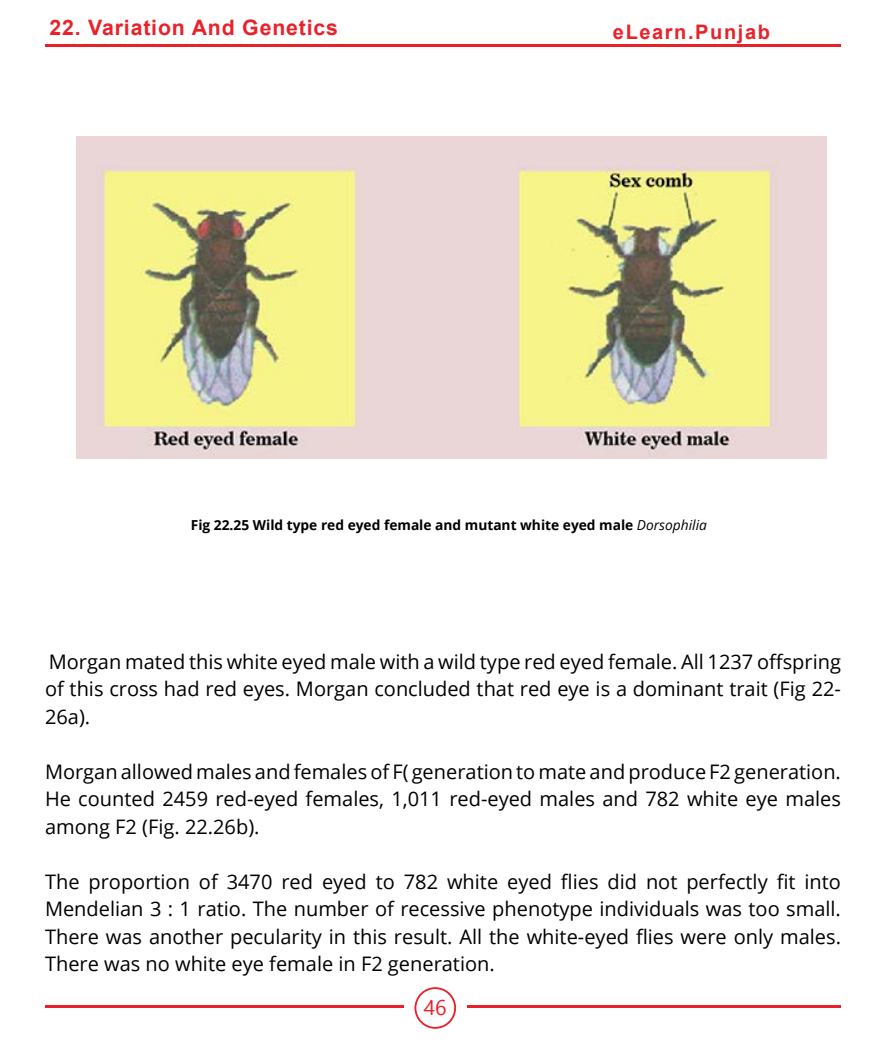
<style>
.page{position:relative;width:886px;height:1053px;background:#fff}
.page>*{position:absolute;margin:0;border:0;box-sizing:border-box;transform-origin:0 0}
.t1{font:700 21.25px "Arial";letter-spacing:.04em;color:#eb212a}
.t2{font:21.25px "Segoe UI";color:#eb212a}
.t3{font:20px/27.5px "Open Sans";color:#000;text-align:justify}
.t4{font:700 20px "Arial";letter-spacing:.08em;color:#eb212a}
.t5{font:700 13.75px "Open Sans";color:#000}
.s1{font-weight:400;font-style:italic}
</style>
<div class="page">
<hr style="left:45px;top:1005px;width:359px;height:2px;background:#eb212a">
<hr style="left:467px;top:1005px;width:374px;height:2px;background:#eb212a">
<svg style="left:414px;top:987px;width:42px;height:41px"></svg>
<div style="left:416px;top:988px;width:38px;height:38px;background:#fff;border-radius:50%"></div>
<hr style="left:45px;top:45px;width:796px;height:2px;background:#eb212a">
<img style="left:77px;top:136px;width:750px;height:322px">
<p class="t1" style="left:49px;top:12px;width:290px">22. Variation And Genetics</p>
<p class="t4" style="left:613px;top:18px;width:159px">eLearn.Punjab</p>
<p class="t5" style="left:191px;top:515px;width:517px">Fig 22.25 Wild type red eyed female and mutant white eyed male <span class="s1">Dorsophilia</span></p>
<p class="t3" style="left:45px;top:647px;width:797px">Morgan mated this white eyed male with a wild type red eyed female. All 1237 offspring of this cross had red eyes. Morgan concluded that red eye is a dominant trait (Fig 22- 26a).</p>
<p class="t3" style="left:45px;top:757px;width:797px">Morgan allowed males and females of F( generation to mate and produce F2 generation.<br>He counted 2459 red-eyed females, 1,011 red-eyed males and 782 white eye males among F2 (Fig. 22.26b).</p>
<p class="t3" style="left:45px;top:867px;width:797px">The proportion of 3470 red eyed to 782 white eyed flies did not perfectly fit into Mendelian 3 : 1 ratio. The number of recessive phenotype individuals was too small.<br>There was another pecularity in this result. All the white-eyed flies were only males.<br>There was no white eye female in F2 generation.</p>
<p class="t2" style="left:424px;top:990px;width:24px">46</p>
</div>
